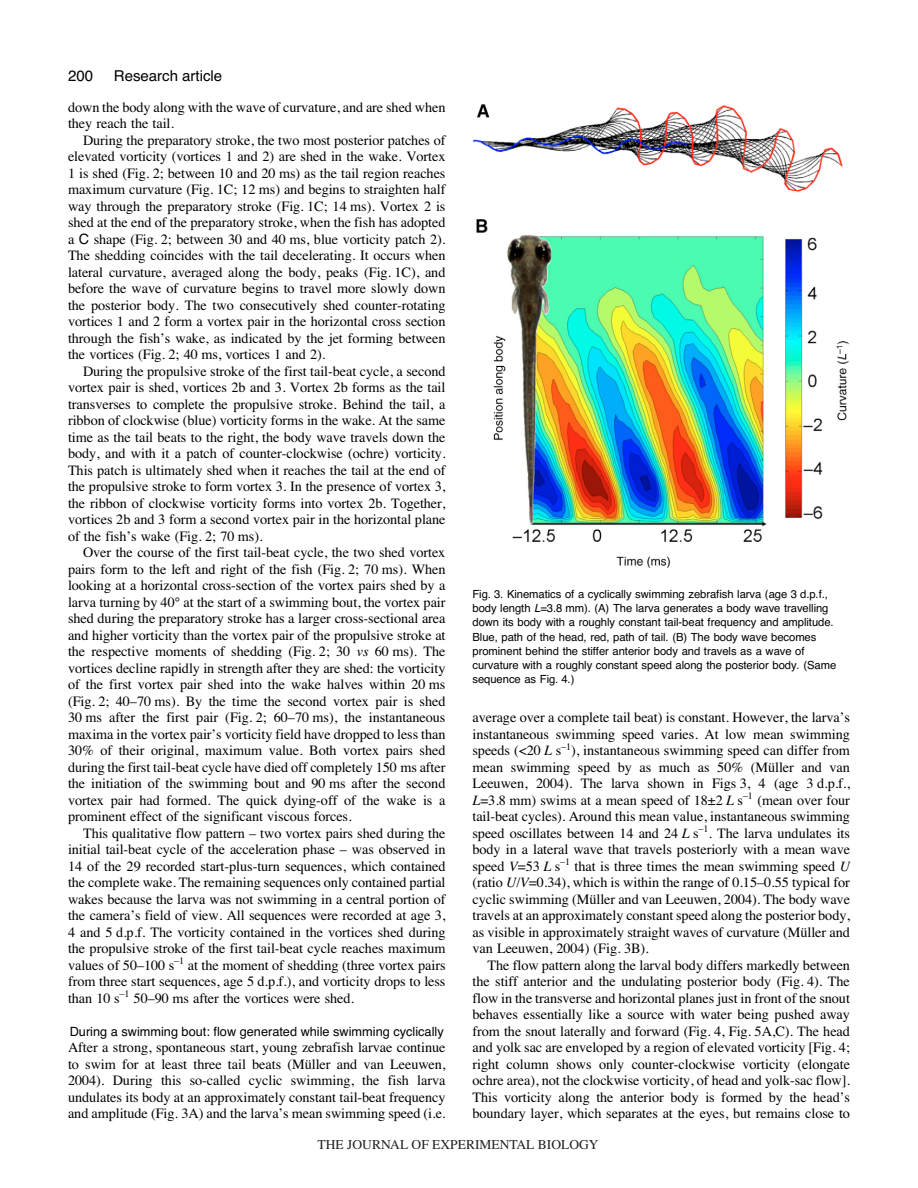
<style>
.page{position:relative;width:918px;height:1188px;background:#fff}
.page>*{position:absolute;margin:0;border:0;box-sizing:border-box;transform-origin:0 0}
.t1{font:15px "Helvetica";color:#000}
.t2{font:14.25px/16.5px "Times";letter-spacing:-.005em;color:#000;text-align:justify}
.t3{font:13.5px "Times";color:#231f20}
.t4{font:12.75px "Helvetica";color:#000}
.t5{font:11.25px/14.2px "Helvetica";letter-spacing:-.005em;color:#000}
.s1{color:#fff}
.s2{font-family:"Helvetica"}
.s3{font-style:italic}
</style>
<div class="page">
<img style="left:472px;top:104px;width:377px;height:464px">
<p class="t1" style="left:114px;top:70px;width:110px">Research article</p>
<p class="t1" style="left:68px;top:70px;width:27px">200</p>
<p class="t2" style="left:68px;top:100px;width:379px">down the body along with the wave of curvature, and are shed when they reach the tail.</p>
<p class="t2" style="left:68px;top:133px;width:379px;text-indent:15px">During the preparatory stroke, the two most posterior patches of elevated vorticity (vortices 1 and 2) are shed in the wake. Vortex 1 is shed (Fig.<span class="s1">·</span>2; between 10 and 20<span class="s1">·</span>ms) as the tail region reaches maximum curvature (Fig.<span class="s1">·</span>1C; 12<span class="s1">·</span>ms) and begins to straighten half way through the preparatory stroke (Fig.<span class="s1">·</span>1C; 14<span class="s1">·</span>ms). Vortex 2 is shed at the end of the preparatory stroke, when the fish has adopted a <span class="s2">C</span> shape (Fig.<span class="s1">·</span>2; between 30 and 40<span class="s1">·</span>ms, blue vorticity patch 2).<br>The shedding coincides with the tail decelerating. It occurs when lateral curvature, averaged along the body, peaks (Fig.<span class="s1">·</span>1C), and before the wave of curvature begins to travel more slowly down the posterior body. The two consecutively shed counter-rotating vortices 1 and 2 form a vortex pair in the horizontal cross section through the fish’s wake, as indicated by the jet forming between the vortices (Fig.<span class="s1">·</span>2; 40<span class="s1">·</span>ms, vortices 1 and 2).</p>
<p class="t2" style="left:68px;top:364px;width:379px;text-indent:15px">During the propulsive stroke of the first tail-beat cycle, a second vortex pair is shed, vortices 2b and 3. Vortex 2b forms as the tail transverses to complete the propulsive stroke. Behind the tail, a ribbon of clockwise (blue) vorticity forms in the wake. At the same time as the tail beats to the right, the body wave travels down the body, and with it a patch of counter-clockwise (ochre) vorticity.<br>This patch is ultimately shed when it reaches the tail at the end of the propulsive stroke to form vortex 3. In the presence of vortex 3, the ribbon of clockwise vorticity forms into vortex 2b. Together, vortices 2b and 3 form a second vortex pair in the horizontal plane of the fish’s wake (Fig.<span class="s1">·</span>2; 70<span class="s1">·</span>ms).</p>
<p class="t2" style="left:68px;top:546px;width:379px;text-indent:15px">Over the course of the first tail-beat cycle, the two shed vortex pairs form to the left and right of the fish (Fig.<span class="s1">·</span>2; 70<span class="s1">·</span>ms). When looking at a horizontal cross-section of the vortex pairs shed by a larva turning by 40° at the start of a swimming bout, the vortex pair shed during the preparatory stroke has a larger cross-sectional area and higher vorticity than the vortex pair of the propulsive stroke at the respective moments of shedding (Fig.<span class="s1">·</span>2; 30 <span class="s3">vs</span> 60<span class="s1">·</span>ms). The vortices decline rapidly in strength after they are shed: the vorticity of the first vortex pair shed into the wake halves within 20<span class="s1">·</span>ms (Fig.<span class="s1">·</span>2; 40–70<span class="s1">·</span>ms). By the time the second vortex pair is shed 30<span class="s1">·</span>ms after the first pair (Fig.<span class="s1">·</span>2; 60–70<span class="s1">·</span>ms), the instantaneous maxima in the vortex pair’s vorticity field have dropped to less than 30% of their original, maximum value. Both vortex pairs shed during the first tail-beat cycle have died off completely 150<span class="s1">·</span>ms after the initiation of the swimming bout and 90<span class="s1">·</span>ms after the second vortex pair had formed. The quick dying-off of the wake is a prominent effect of the significant viscous forces.</p>
<p class="t2" style="left:68px;top:826px;width:379px;text-indent:15px">This qualitative flow pattern – two vortex pairs shed during the initial tail-beat cycle of the acceleration phase – was observed in 14 of the 29 recorded start-plus-turn sequences, which contained the complete wake. The remaining sequences only contained partial wakes because the larva was not swimming in a central portion of the camera’s field of view. All sequences were recorded at age 3, 4 and 5<span class="s1">·</span>d.p.f. The vorticity contained in the vortices shed during the propulsive stroke of the first tail-beat cycle reaches maximum values of 50–100<span class="s1">·</span>s<sup>–1</sup> at the moment of shedding (three vortex pairs from three start sequences, age 5<span class="s1">·</span>d.p.f.), and vorticity drops to less than 10<span class="s1">·</span>s<sup>–1</sup> 50–90<span class="s1">·</span>ms after the vortices were shed.</p>
<p class="t4" style="left:70px;top:1027px;width:375px">During a swimming bout: flow generated while swimming cyclically</p>
<p class="t2" style="left:68px;top:1041px;width:379px">After a strong, spontaneous start, young zebrafish larvae continue to swim for at least three tail beats (Müller and van Leeuwen, 2004). During this so-called cyclic swimming, the fish larva undulates its body at an approximately constant tail-beat frequency and amplitude (Fig.<span class="s1">·</span>3A) and the larva’s mean swimming speed (i.e.</p>
<p class="t5" style="left:472px;top:588px;width:365px">Fig.<span class="s1">·</span>3. Kinematics of a cyclically swimming zebrafish larva (age 3<span class="s1">·</span>d.p.f., body length <span class="s3">L</span>=3.8<span class="s1">·</span>mm). (A) The larva generates a body wave travelling down its body with a roughly constant tail-beat frequency and amplitude.<br>Blue, path of the head, red, path of tail. (B) The body wave becomes prominent behind the stiffer anterior body and travels as a wave of curvature with a roughly constant speed along the posterior body. (Same sequence as Fig.<span class="s1">·</span>4.)</p>
<p class="t2" style="left:472px;top:711px;width:379px">average over a complete tail beat) is constant. However, the larva’s instantaneous swimming speed varies. At low mean swimming speeds (&lt;20<span class="s1">·</span><span class="s3">L</span><span class="s1">·</span>s<sup>–1</sup>), instantaneous swimming speed can differ from mean swimming speed by as much as 50% (Müller and van Leeuwen, 2004). The larva shown in Figs<span class="s1">·</span>3, 4 (age 3<span class="s1">·</span>d.p.f., <span class="s3">L</span>=3.8<span class="s1">·</span>mm) swims at a mean speed of 18±2<span class="s1">·</span><span class="s3">L</span><span class="s1">·</span>s<sup>–1</sup> (mean over four tail-beat cycles). Around this mean value, instantaneous swimming speed oscillates between 14 and 24<span class="s1">·</span><span class="s3">L</span><span class="s1">·</span>s<sup>–1</sup>. The larva undulates its body in a lateral wave that travels posteriorly with a mean wave speed <span class="s3">V</span>=53<span class="s1">·</span><span class="s3">L</span><span class="s1">·</span>s<sup>–1</sup> that is three times the mean swimming speed <span class="s3">U </span>(ratio <span class="s3">U</span>/<span class="s3">V</span>=0.34), which is within the range of 0.15–0.55 typical for cyclic swimming (Müller and van Leeuwen, 2004). The body wave travels at an approximately constant speed along the posterior body, as visible in approximately straight waves of curvature (Müller and van Leeuwen, 2004) (Fig.<span class="s1">·</span>3B).</p>
<p class="t2" style="left:472px;top:958px;width:379px;text-indent:15px">The flow pattern along the larval body differs markedly between the stiff anterior and the undulating posterior body (Fig.<span class="s1">·</span>4). The flow in the transverse and horizontal planes just in front of the snout behaves essentially like a source with water being pushed away from the snout laterally and forward (Fig.<span class="s1">·</span>4, Fig.<span class="s1">·</span>5A,C). The head and yolk sac are enveloped by a region of elevated vorticity [Fig.<span class="s1">·</span>4; right column shows only counter-clockwise vorticity (elongate ochre area), not the clockwise vorticity, of head and yolk-sac flow].<br>This vorticity along the anterior body is formed by the head’s boundary layer, which separates at the eyes, but remains close to</p>
<p class="t3" style="left:318px;top:1137px;width:282px">THE JOURNAL OF EXPERIMENTAL BIOLOGY</p>
</div>
